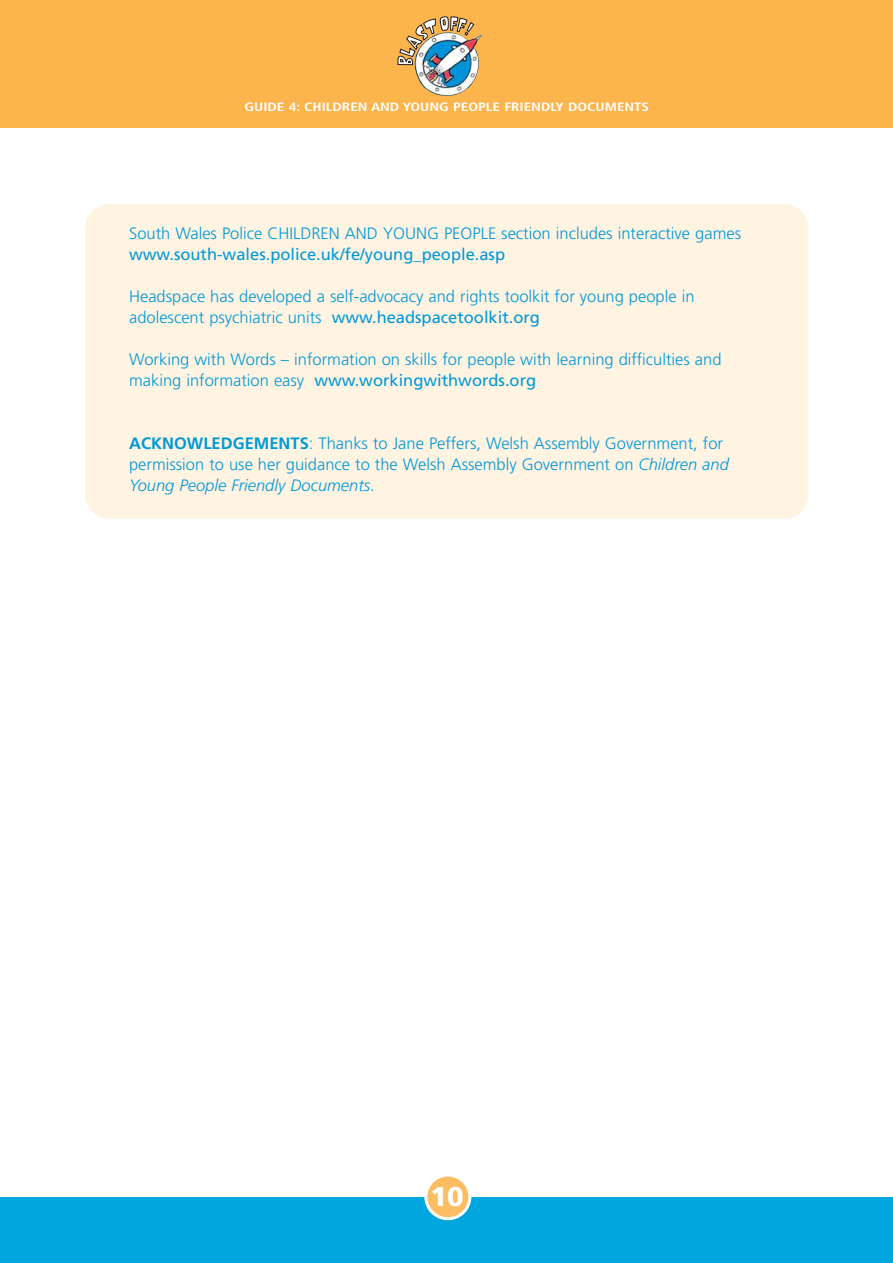
<style>
.page{position:relative;width:893px;height:1263px;background:#fff}
.page>*{position:absolute;margin:0;border:0;box-sizing:border-box;transform-origin:0 0}
.t1{font:900 27px "Frutiger";color:#fff}
.t2{font:300 16.5px/21px "Frutiger";color:#0099d8}
.t3{font:16.5px "Frutiger";color:#0099d8}
.t4{font:700 condensed 12px "Frutiger";color:#fff;scale:1.25 1}
.s1{font-weight:400}
.s2{font-weight:700}
.s3{font-style:italic}
</style>
<div class="page">
<div style="left:85px;top:204px;width:723px;height:315px;background:#fff3e2;border-radius:24px"></div>
<div style="left:0;top:1198px;width:892px;height:65px;background:#00a6de"></div>
<div style="left:426px;top:1175px;width:44px;height:44px;background:#fdbd63;border-radius:50%"></div>
<div style="left:424px;top:1174px;width:47px;height:46px;border:3px solid #fff;border-radius:50%"></div>
<div style="left:0;top:0;width:892px;height:128px;background:#fcb44c"></div>
<img style="left:414px;top:35px;width:68px;height:61px">
<img style="left:397px;top:16px;width:78px;height:50px">
<p class="t4" style="left:244px;top:102px;width:325px">GUIDE 4: CHILDREN AND YOUNG PEOPLE FRIENDLY DOCUMENTS</p>
<p class="t2" style="left:129px;top:224px;width:613px">South Wales Police CHILDREN AND YOUNG PEOPLE section includes interactive games</p>
<p class="t3" style="left:129px;top:248px;width:377px">www.south-wales.police.uk/fe/young_people.asp</p>
<p class="t2" style="left:129px;top:287px;width:567px">Headspace has developed a self-advocacy and rights toolkit for young people in adolescent psychiatric units <span class="s1">www.headspacetoolkit.org</span></p>
<p class="t2" style="left:129px;top:350px;width:594px">Working with Words – information on skills for people with learning difficulties and making information easy <span class="s1">www.workingwithwords.org</span></p>
<p class="t2" style="left:129px;top:434px;width:601px"><span class="s2">ACKNOWLEDGEMENTS</span>: Thanks to Jane Peffers, Welsh Assembly Government, for permission to use her guidance to the Welsh Assembly Government on <span class="s3">Children and<br>Young People Friendly Documents</span>.</p>
<h1 class="t1" style="left:430px;top:1186px;width:35px">10</h1>
</div>
